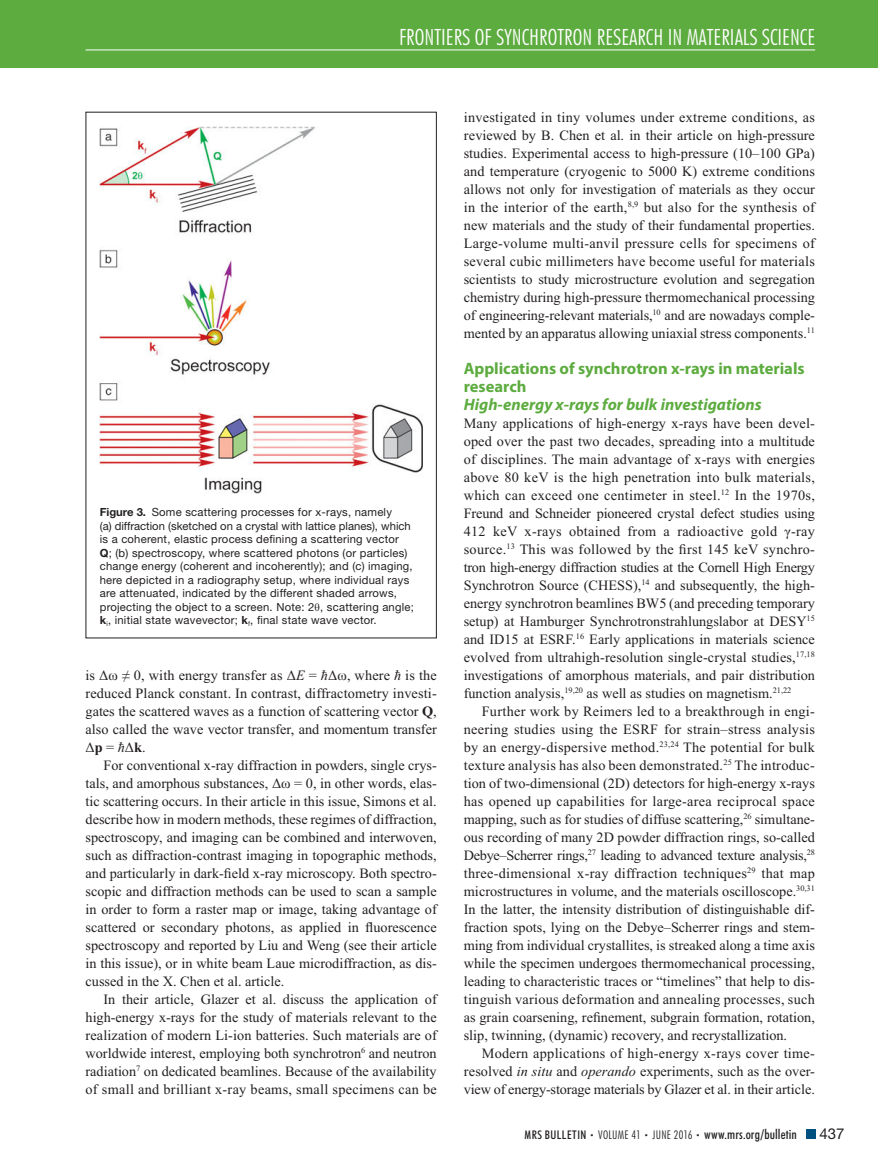
<style>
.page{position:relative;width:878px;height:1175px;background:#fff}
.page>*{position:absolute;margin:0;border:0;box-sizing:border-box;transform-origin:0 0}
.t1{font:300 condensed 22.5px "Futura BT";color:#fff}
.t2{font:700 16.5px/18px "Myriad Pro";color:#5dac3f}
.t3{font:italic 700 16.5px "Myriad Pro";color:#5dac3f}
.t4{font:15px "Helvetica Neue LT Std";color:#231f20}
.t5{font:14.25px/18px "Times New Roman";color:#231f20;text-align:justify}
.t6{font:500 condensed 13.5px "Futura BT";letter-spacing:.01em;color:#231f20}
.t7{font:11.25px/13.5px "Helvetica Neue LT Std";letter-spacing:.02em;color:#231f20}
.s1{font-weight:700}
.s2{font-family:"Times New Roman"}
.s3{font-style:italic}
.s4{font-size:12px}
.s5{font-weight:300;font-size:7.5px}
.s6{font-weight:300;font-size:12px}
</style>
<div class="page">
<div style="left:0;top:0;width:878px;height:68px;background:#5dac3f"></div>
<hr style="left:86px;top:50px;width:729px;height:1px;background:#fff">
<div style="left:806px;top:1130px;width:9px;height:8px;background:#005080"></div>
<img style="left:100px;top:126px;width:322px;height:367px">
<h1 class="t1" style="left:399px;top:29px;width:417px">FRONTIERS OF SYNCHROTRON RESEARCH IN MATERIALS SCIENCE</h1>
<p class="t7" style="left:100px;top:506px;width:315px"><span class="s1">Figure 3.</span> Some scattering processes for x-rays, namely<br>(a) diffraction (sketched on a crystal with lattice planes), which is a coherent, elastic process defining a scattering vector<br><span class="s1">Q</span>; (b) spectroscopy, where scattered photons (or particles) change energy (coherent and incoherently); and (c) imaging, here depicted in a radiography setup, where individual rays are attenuated, indicated by the different shaded arrows, projecting the object to a screen. Note: 2 <span class="s2">θ</span>, scattering angle; <span class="s1">k</span><sub>i</sub>, initial state wavevector; <span class="s1">k</span><sub>f</sub>, final state wave vector.</p>
<p class="t5" style="left:86px;top:667px;width:353px">is Δ ω ≠ 0, with energy transfer as Δ <span class="s3">E</span> = <span class="s3">ħ</span> Δ ω , where <span class="s3">ħ</span> is the reduced Planck constant. In contrast, diffractometry investi&shy;gates the scattered waves as a function of scattering vector <span class="s1">Q</span> , also called the wave vector transfer, and momentum transfer Δ <span class="s1">p</span> = <span class="s3">ħ</span> Δ <span class="s1">k</span> .</p>
<p class="t5" style="left:86px;top:757px;width:353px;text-indent:18px">For conventional x-ray diffraction in powders, single crys&shy;tals, and amorphous substances, Δ ω = 0, in other words, elas&shy;tic scattering occurs. In their article in this issue, Simons et al. describe how in modern methods, these regimes of diffraction, spectroscopy, and imaging can be combined and interwoven, such as diffraction-contrast imaging in topographic methods, and particularly in dark-field x-ray microscopy. Both spectro&shy;scopic and diffraction methods can be used to scan a sample in order to form a raster map or image, taking advantage of scattered or secondary photons, as applied in fluorescence spectroscopy and reported by Liu and Weng (see their article in this issue), or in white beam Laue microdiffraction, as dis&shy;cussed in the X. Chen et al. article.</p>
<p class="t5" style="left:86px;top:991px;width:353px;text-indent:18px">In their article, Glazer et al. discuss the application of high-energy x-rays for the study of materials relevant to the realization of modern Li-ion batteries. Such materials are of worldwide interest, employing both synchrotron <sup>6</sup> and neutron radiation <sup>7</sup> on dedicated beamlines. Because of the availability of small and brilliant x-ray beams, small specimens can be</p>
<p class="t5" style="left:463px;top:109px;width:353px">investigated in tiny volumes under extreme conditions, as reviewed by B. Chen et al. in their article on high-pressure studies. Experimental access to high-pressure (10–100 GPa) and temperature (cryogenic to 5000 K) extreme conditions allows not only for investigation of materials as they occur in the interior of the earth, <sup>8</sup> <sup>,</sup> <sup>9</sup> but also for the synthesis of new materials and the study of their fundamental properties.<br>Large-volume multi-anvil pressure cells for specimens of several cubic millimeters have become useful for materials scientists to study microstructure evolution and segregation chemistry during high-pressure thermomechanical processing of engineering-relevant materials, <sup>10</sup> and are nowadays comple&shy;mented by an apparatus allowing uniaxial stress components. <sup>11</sup></p>
<p class="t2" style="left:464px;top:360px;width:342px">Applications of synchrotron x-rays in materials research</p>
<p class="t3" style="left:464px;top:394px;width:299px">High-energy x-rays for bulk investigations</p>
<p class="t5" style="left:463px;top:415px;width:353px">Many applications of high-energy x-rays have been devel&shy;oped over the past two decades, spreading into a multitude of disciplines. The main advantage of x-rays with energies above 80 keV is the high penetration into bulk materials, which can exceed one centimeter in steel. <sup>12</sup> In the 1970s, Freund and Schneider pioneered crystal defect studies using 412 keV x-rays obtained from a radioactive gold γ -ray source. <sup>13</sup> This was followed by the first 145 keV synchro&shy;tron high-energy diffraction studies at the Cornell High Energy Synchrotron Source (CHESS), <sup>14</sup> and subsequently, the high&shy;energy synchrotron beamlines BW5 (and preceding temporary setup) at Hamburger Synchrotronstrahlungslabor at DESY <sup>15 </sup>and ID15 at ESRF. <sup>16</sup> Early applications in materials science evolved from ultrahigh-resolution single-crystal studies, <sup>17</sup> <sup>,</sup> <sup>18 </sup>investigations of amorphous materials, and pair distribution function analysis, <sup>19</sup> <sup>,</sup> <sup>20</sup> as well as studies on magnetism. <sup>21</sup> <sup>,</sup> <sup>22</sup></p>
<p class="t5" style="left:463px;top:703px;width:353px;text-indent:18px">Further work by Reimers led to a breakthrough in engi&shy;neering studies using the ESRF for strain–stress analysis by an energy-dispersive method. <sup>23</sup> <sup>,</sup> <sup>24</sup> The potential for bulk texture analysis has also been demonstrated. <sup>25</sup> The introduc&shy;tion of two-dimensional (2D) detectors for high-energy x-rays has opened up capabilities for large-area reciprocal space mapping, such as for studies of diffuse scattering, <sup>26</sup> simultane&shy;ous recording of many 2D powder diffraction rings, so-called Debye–Scherrer rings, <sup>27</sup> leading to advanced texture analysis, <sup>28 </sup>three-dimensional x-ray diffraction techniques <sup>29</sup> that map microstructures in volume, and the materials oscilloscope. <sup>30</sup> <sup>,</sup> <sup>31<br></sup>In the latter, the intensity distribution of distinguishable dif&shy;fraction spots, lying on the Debye–Scherrer rings and stem&shy;ming from individual crystallites, is streaked along a time axis while the specimen undergoes thermomechanical processing, leading to characteristic traces or “timelines” that help to dis&shy;tinguish various deformation and annealing processes, such as grain coarsening, refinement, subgrain formation, rotation, slip, twinning, (dynamic) recovery, and recrystallization.</p>
<p class="t5" style="left:463px;top:1045px;width:353px;text-indent:18px">Modern applications of high-energy x-rays cover time&shy;resolved <span class="s3">in situ</span> and <span class="s3">operando</span> experiments, such as the over&shy;view of energy-storage materials by Glazer et al. in their article.</p>
<p class="t6" style="left:524px;top:1126px;width:274px"><span class="s4">MRS BULLETIN</span> <span class="s5">•</span> <span class="s6">VOLUME 41</span> <span class="s5">•</span> <span class="s6">JUNE 2016</span> <span class="s5">•</span> www.mrs.org/bulletin</p>
<p class="t4" style="left:819px;top:1128px;width:27px">437</p>
</div>
